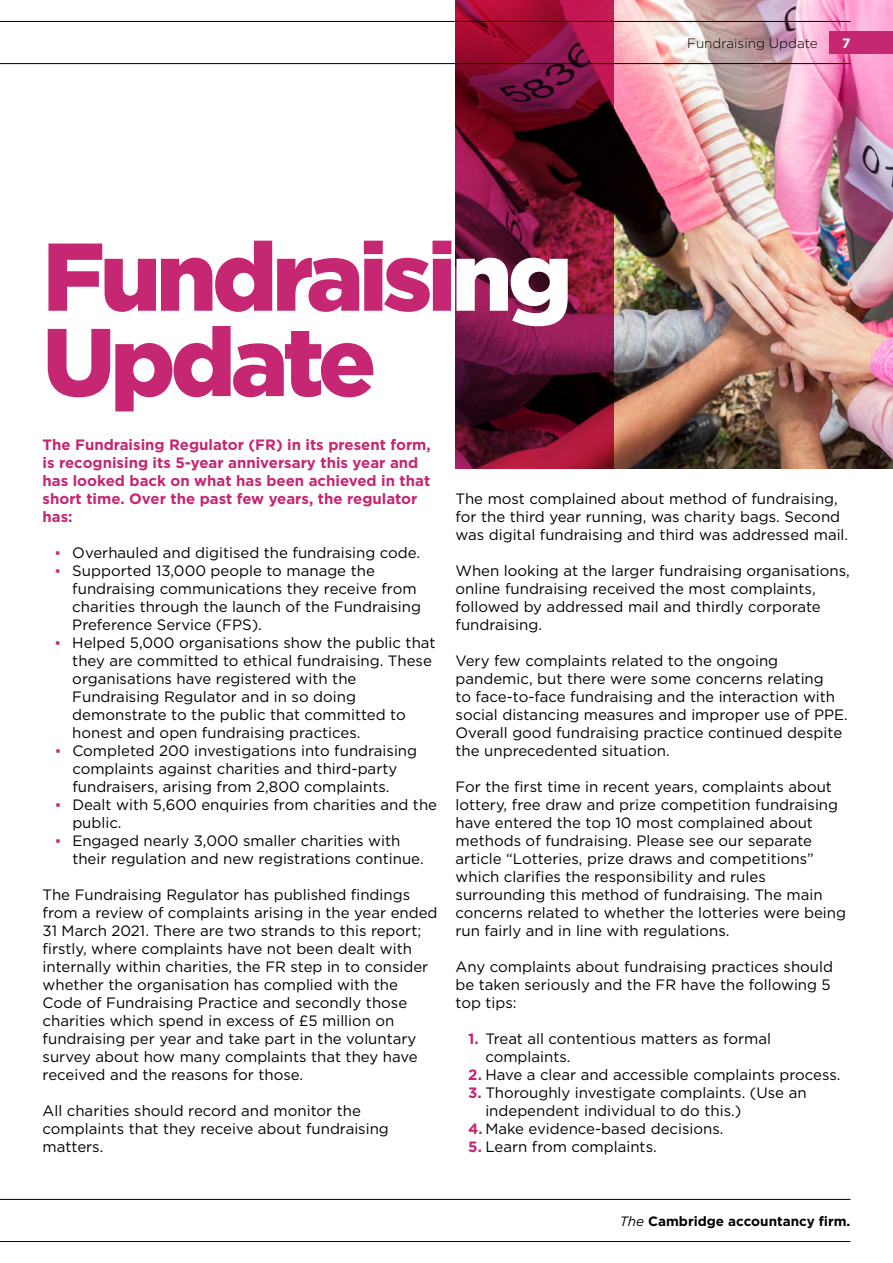
<style>
.page{position:relative;width:893px;height:1263px;background:#fff}
.page>*{position:absolute;margin:0;border:0;box-sizing:border-box;transform-origin:0 0}
.t1{font:900 96px/85.3px "Gotham";letter-spacing:-.05em;color:#c52772}
.t2{font:15px/18px "Gotham";color:#000}
.t3{font:700 15px/18px "Gotham";color:#c52772}
.t4{font:700 13.5px "Gotham";color:#000}
.t5{font:300 13.5px "Gotham";color:#000}
.t6{font:700 13.5px "Gotham";color:#fff}
.s1{color:#fff}
.s2{font-family:"Arial";color:#c52772}
.s3{font-weight:700;color:#c52772}
.s4{font-weight:400;font-style:italic}
</style>
<div class="page">
<img style="left:614px;top:0;width:279px;height:468px">
<svg style="left:455px;top:0;width:159px;height:469px;background:#6b0f2f"></svg>
<div style="left:829px;top:32px;width:64px;height:22px;background:#c52772"></div>
<hr style="left:0;top:1241px;width:850px;height:1px;background:#000">
<hr style="left:0;top:1199px;width:850px;height:1px;background:#000">
<hr style="left:0;top:21px;width:850px;height:1px;background:#000">
<hr style="left:0;top:63px;width:850px;height:1px;background:#000">
<h1 class="t1" style="left:43px;top:233px;width:532px">Fundraisi<span class="s1">ng<br></span>Update</h1>
<p class="t5" style="left:687px;top:35px;width:132px">Fundraising Update</p>
<p class="t6" style="left:842px;top:34px;width:10px">7</p>
<p class="t3" style="left:43px;top:436px;width:390px">The Fundraising Regulator (FR) in its present form, is recognising its 5-year anniversary this year and has looked back on what has been achieved in that short time. Over the past few years, the regulator has:</p>
<p class="t2" style="left:55px;top:543px;width:366px"><span class="s2">▪</span> Overhauled and digitised the fundraising code.</p>
<p class="t2" style="left:72px;top:561px;width:350px;text-indent:-17px"><span class="s2">▪</span> Supported 13,000 people to manage the fundraising communications they receive from charities through the launch of the Fundraising Preference Service (FPS).</p>
<p class="t2" style="left:72px;top:633px;width:365px;text-indent:-17px"><span class="s2">▪</span> Helped 5,000 organisations show the public that they are committed to ethical fundraising. These organisations have registered with the Fundraising Regulator and in so doing demonstrate to the public that committed to honest and open fundraising practices.</p>
<p class="t2" style="left:72px;top:741px;width:346px;text-indent:-17px"><span class="s2">▪</span> Completed 200 investigations into fundraising complaints against charities and third-party fundraisers, arising from 2,800 complaints.</p>
<p class="t2" style="left:72px;top:795px;width:366px;text-indent:-17px"><span class="s2">▪</span> Dealt with 5,600 enquiries from charities and the public.</p>
<p class="t2" style="left:72px;top:831px;width:353px;text-indent:-17px"><span class="s2">▪</span> Engaged nearly 3,000 smaller charities with their regulation and new registrations continue.</p>
<p class="t2" style="left:43px;top:885px;width:396px">The Fundraising Regulator has published findings from a review of complaints arising in the year ended 31 March 2021. There are two strands to this report; firstly, where complaints have not been dealt with internally within charities, the FR step in to consider whether the organisation has complied with the Code of Fundraising Practice and secondly those charities which spend in excess of £5 million on fundraising per year and take part in the voluntary survey about how many complaints that they have received and the reasons for those.</p>
<p class="t2" style="left:43px;top:1101px;width:348px">All charities should record and monitor the complaints that they receive about fundraising matters.</p>
<p class="t2" style="left:456px;top:489px;width:394px">The most complained about method of fundraising, for the third year running, was charity bags. Second was digital fundraising and third was addressed mail.</p>
<p class="t2" style="left:456px;top:561px;width:396px">When looking at the larger fundraising organisations, online fundraising received the most complaints, followed by addressed mail and thirdly corporate fundraising.</p>
<p class="t2" style="left:456px;top:651px;width:394px">Very few complaints related to the ongoing pandemic, but there were some concerns relating<br>to face-to-face fundraising and the interaction with social distancing measures and improper use of PPE.<br>Overall good fundraising practice continued despite the unprecedented situation.</p>
<p class="t2" style="left:456px;top:777px;width:392px">For the first time in recent years, complaints about lottery, free draw and prize competition fundraising have entered the top 10 most complained about methods of fundraising. Please see our separate article “Lotteries, prize draws and competitions” which clarifies the responsibility and rules surrounding this method of fundraising. The main concerns related to whether the lotteries were being run fairly and in line with regulations.</p>
<p class="t2" style="left:456px;top:957px;width:379px">Any complaints about fundraising practices should be taken seriously and the FR have the following 5 top tips:</p>
<p class="t2" style="left:485px;top:1029px;width:287px;text-indent:-17px"><span class="s3">1.</span> Treat all contentious matters as formal complaints.</p>
<p class="t2" style="left:468px;top:1065px;width:374px"><span class="s3">2.</span> Have a clear and accessible complaints process.</p>
<p class="t2" style="left:485px;top:1083px;width:323px;text-indent:-17px"><span class="s3">3.</span> Thoroughly investigate complaints. (Use an independent individual to do this.)</p>
<p class="t2" style="left:468px;top:1119px;width:257px"><span class="s3">4.</span> Make evidence-based decisions.</p>
<p class="t2" style="left:468px;top:1137px;width:190px"><span class="s3">5.</span> Learn from complaints.</p>
<p class="t4" style="left:620px;top:1212px;width:232px"><span class="s4">The</span> Cambridge accountancy firm.</p>
</div>
